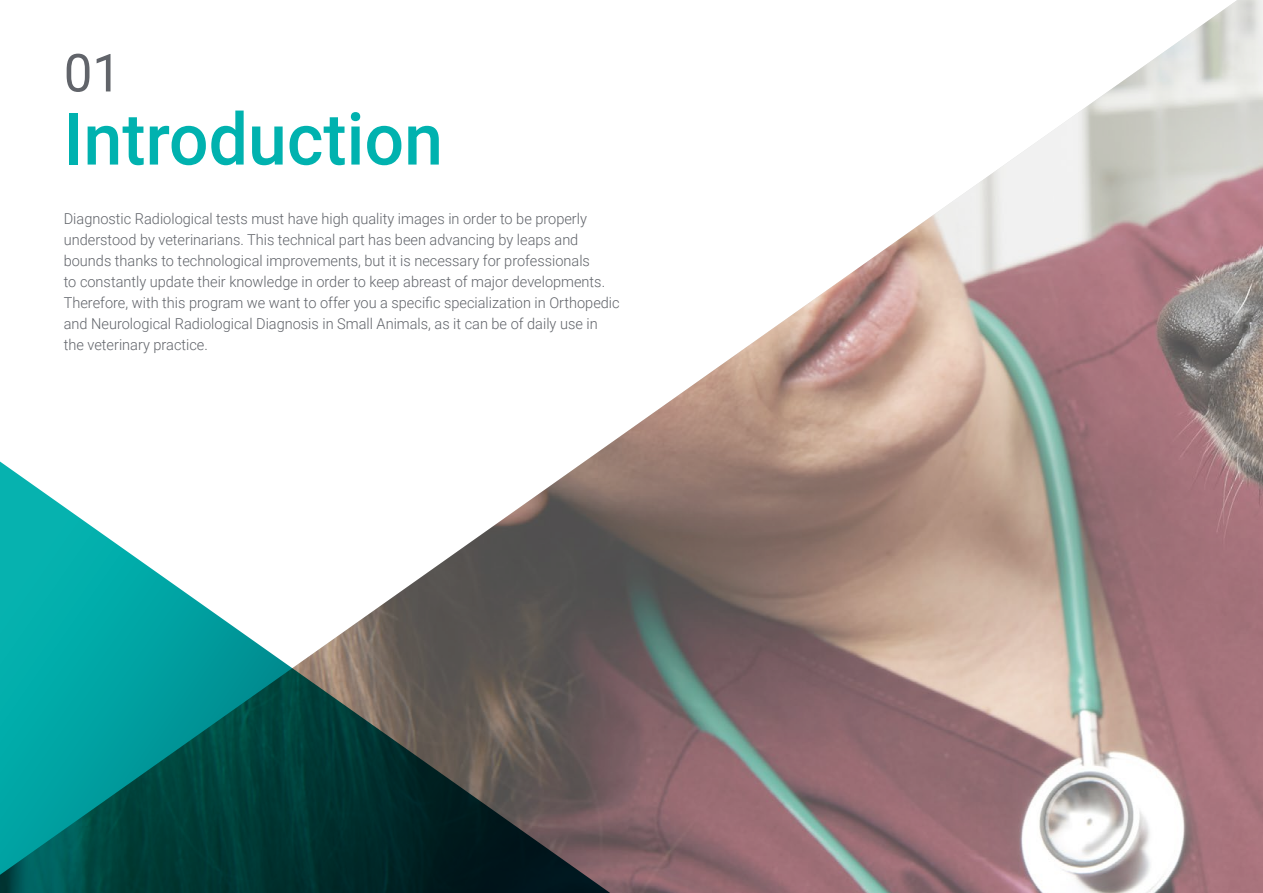
<style>
.page{position:relative;width:1263px;height:893px;background:#fff}
.page>*{position:absolute;margin:0;border:0;box-sizing:border-box;transform-origin:0 0}
.t1{font:500 72px "Roboto";color:#00b2af}
.t2{font:52.5px "Roboto";color:#61646a}
.t3{font:300 15px/21px "Roboto";color:#61646a}
</style>
<div class="page">
<img style="left:606px;top:0;width:657px;height:893px">
<svg style="left:0;top:446px;width:640px;height:447px"></svg>
<h2 class="t2" style="left:64px;top:36px;width:59px">01</h2>
<h1 class="t1" style="left:64px;top:89px;width:381px">Introduction</h1>
<p class="t3" style="left:64px;top:207px;width:557px">Diagnostic Radiological tests must have high quality images in order to be properly understood by veterinarians. This technical part has been advancing by leaps and bounds thanks to technological improvements, but it is necessary for professionals<br>to constantly update their knowledge in order to keep abreast of major developments.<br>Therefore, with this program we want to offer you a specific specialization in Orthopedic and Neurological Radiological Diagnosis in Small Animals, as it can be of daily use in the veterinary practice.</p>
</div>
